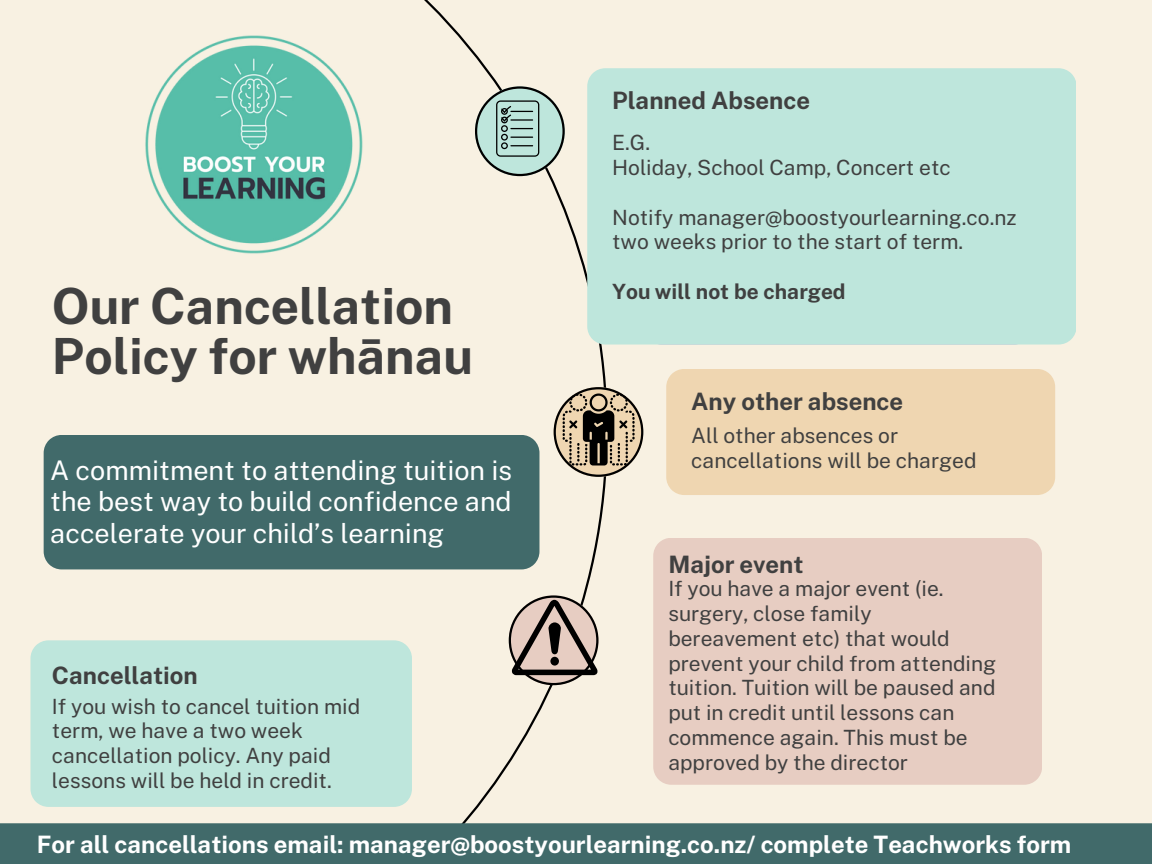
<style>
.page{position:relative;width:1152px;height:864px;background:#f8f1e2}
.page>*{position:absolute;margin:0;border:0;box-sizing:border-box;transform-origin:0 0}
.t1{font:700 49.8px/49.8px "Public Sans";color:#404040}
.t2{font:27px/32px "Public Sans";color:#fff;text-align:justify}
.t3{font:700 24px "Public Sans";color:#fff}
.t4{font:700 24px "Public Sans";color:#404040}
.t5{font:21px/24.8px "Public Sans";color:#404040}
.t6{font:700 21px "Public Sans";color:#404040}
</style>
<div class="page">
<svg style="left:43px;top:0;width:563px;height:823px"></svg>
<div style="left:653px;top:538px;width:389px;height:247px;background:#e7cdc2"></div>
<div style="left:666px;top:369px;width:389px;height:126px;background:#efd6b1"></div>
<div style="left:587px;top:68px;width:489px;height:277px;background:#bee6dc"></div>
<div style="left:30px;top:640px;width:382px;height:167px;background:#bee6dc"></div>
<img style="left:136px;top:27px;width:235px;height:235px">
<div style="left:0;top:823px;width:1152px;height:41px;background:#416a6a"></div>
<svg style="left:475px;top:86px;width:90px;height:90px"></svg>
<svg style="left:554px;top:387px;width:89px;height:90px"></svg>
<svg style="left:509px;top:595px;width:89px;height:90px"></svg>
<div style="left:44px;top:435px;width:495px;height:134px;background:#416a6a"></div>
<h1 class="t1" style="left:52px;top:282px;width:422px">Our Cancellation<br>Policy for whānau</h1>
<p class="t2" style="left:50px;top:454px;width:464px">A commitment to attending tuition is the best way to build confidence and accelerate your child’s learning</p>
<h3 class="t4" style="left:52px;top:661px;width:147px">Cancellation</h3>
<p class="t5" style="left:52px;top:694px;width:310px">If you wish to cancel tuition mid term, we have a two week cancellation policy. Any paid lessons will be held in credit.</p>
<h3 class="t4" style="left:612px;top:86px;width:199px">Planned Absence</h3>
<p class="t5" style="left:612px;top:130px;width:39px">E.G.</p>
<p class="t5" style="left:612px;top:155px;width:340px">Holiday, School Camp, Concert etc</p>
<p class="t5" style="left:612px;top:205px;width:406px">Notify manager@boostyourlearning.co.nz two weeks prior to the start of term.</p>
<h4 class="t6" style="left:612px;top:279px;width:235px">You will not be charged</h4>
<p class="t4" style="left:668px;top:236px;width:63px">2020</p>
<p class="t5" style="left:668px;top:273px;width:289px">Briefly elaborate on what you</p>
<p class="t4" style="left:691px;top:387px;width:214px">Any other absence</p>
<p class="t5" style="left:691px;top:423px;width:287px">All other absences or cancellations will be charged</p>
<h2 class="t4" style="left:668px;top:550px;width:137px">Major event</h2>
<h3 class="t5" style="left:668px;top:576px;width:329px">If you have a major event (ie. surgery, close family bereavement etc) that would prevent your child from attending tuition. Tuition will be paused and put in credit until lessons can commence again. This must be approved by the director</h3>
<h3 class="t3" style="left:37px;top:830px;width:1036px">For all cancellations email: manager@boostyourlearning.co.nz/ complete Teachworks form</h3>
</div>
